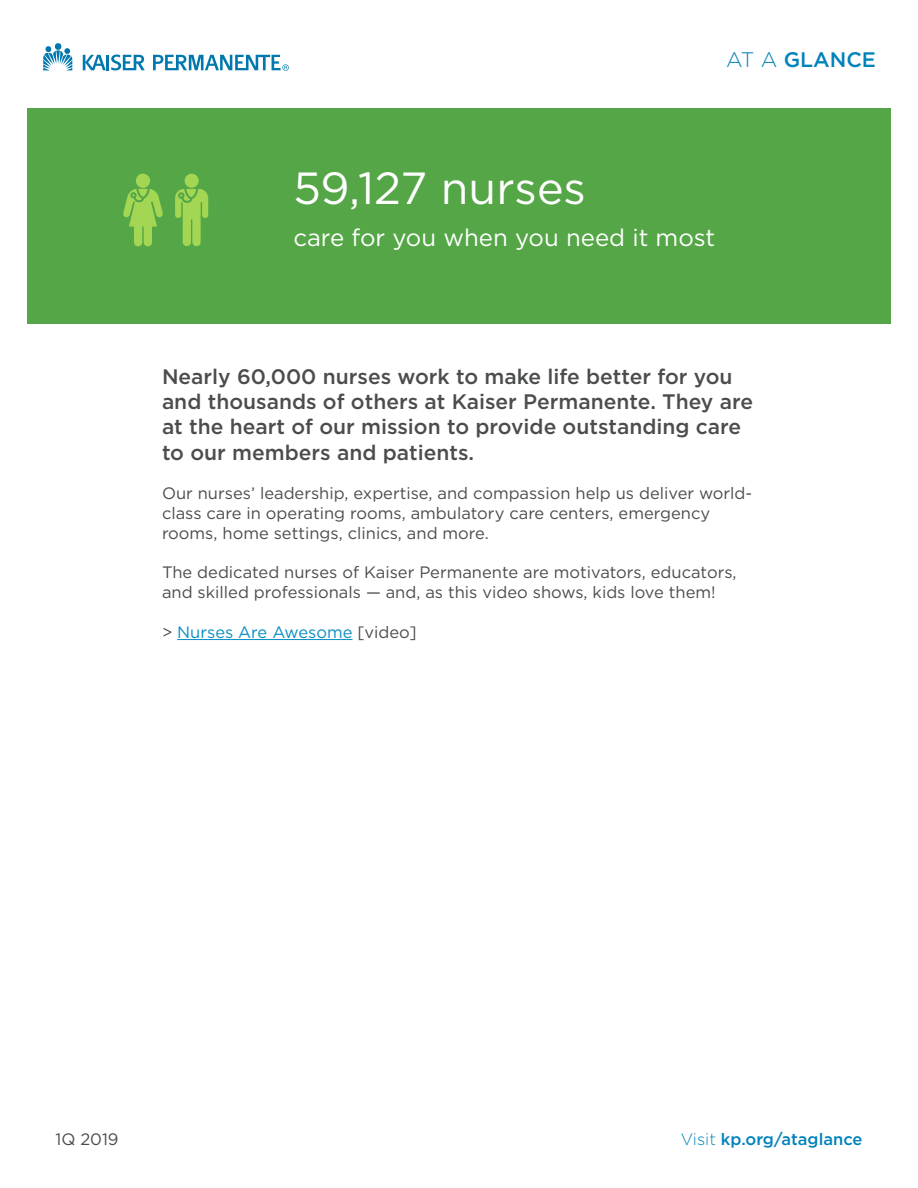
<style>
.page{position:relative;width:918px;height:1188px;background:#fff}
.page>*{position:absolute;margin:0;border:0;box-sizing:border-box;transform-origin:0 0}
.header1{font:45px "Gotham";color:#fff}
.header1-2{font:24px "Gotham";color:#fff}
.subhead{font:500 21px/25.2px "Gotham";color:#4b4c4d}
.t1{font:500 21px "Gotham";color:#0082bb}
.t2{font:16.5px/19.8px "Gotham";color:#4b4c4d}
.t3{font:16.5px "Gotham";color:#0a8ec3}
.t4{font:500 16.5px "Gotham";color:#0082bb}
.s1{font-weight:300}
.s2{color:#4b4c4d}
</style>
<div class="page">
<svg style="left:43px;top:45px;width:29px;height:25px"></svg>
<div style="left:55px;top:43px;width:6px;height:7px;background:#0078ae;border-radius:50%"></div>
<svg style="left:83px;top:55px;width:62px;height:15px"></svg>
<svg style="left:153px;top:55px;width:136px;height:16px"></svg>
<div style="left:27px;top:108px;width:864px;height:216px;background:#54a646"></div>
<hr style="left:177px;top:639px;width:176px;height:1px;background:#0a8ec3">
<svg style="left:175px;top:189px;width:33px;height:57px"></svg>
<div style="left:185px;top:174px;width:14px;height:14px;background:#a3d652;border-radius:50%"></div>
<svg style="left:123px;top:189px;width:40px;height:58px"></svg>
<div style="left:136px;top:174px;width:14px;height:14px;background:#a3d652;border-radius:50%"></div>
<p class="t1" style="left:726px;top:46px;width:151px"><span class="s1">AT A</span> GLANCE</p>
<p class="header1" style="left:293px;top:160px;width:294px">59,127 nurses</p>
<p class="header1-2" style="left:293px;top:223px;width:424px">care for you when you need it most</p>
<p class="subhead" style="left:162px;top:364px;width:593px">Nearly 60,000 nurses work to make life better for you and thousands of others at Kaiser Permanente. They are at the heart of our mission to provide outstanding care to our members and patients.</p>
<p class="t2" style="left:162px;top:483px;width:592px">Our nurses’ leadership, expertise, and compassion help us deliver world&shy;class care in operating rooms, ambulatory care centers, emergency rooms, home settings, clinics, and more.</p>
<p class="t2" style="left:162px;top:562px;width:576px">The dedicated nurses of Kaiser Permanente are motivators, educators, and skilled professionals — and, as this video shows, kids love them!</p>
<p class="t3" style="left:162px;top:621px;width:256px"><span class="s2">&gt;</span> Nurses Are Awesome <span class="s2">[video]</span></p>
<p class="t2" style="left:56px;top:1129px;width:65px">1Q 2019</p>
<p class="t4" style="left:681px;top:1129px;width:183px"><span class="s1">Visit</span> kp.org/ataglance</p>
</div>
